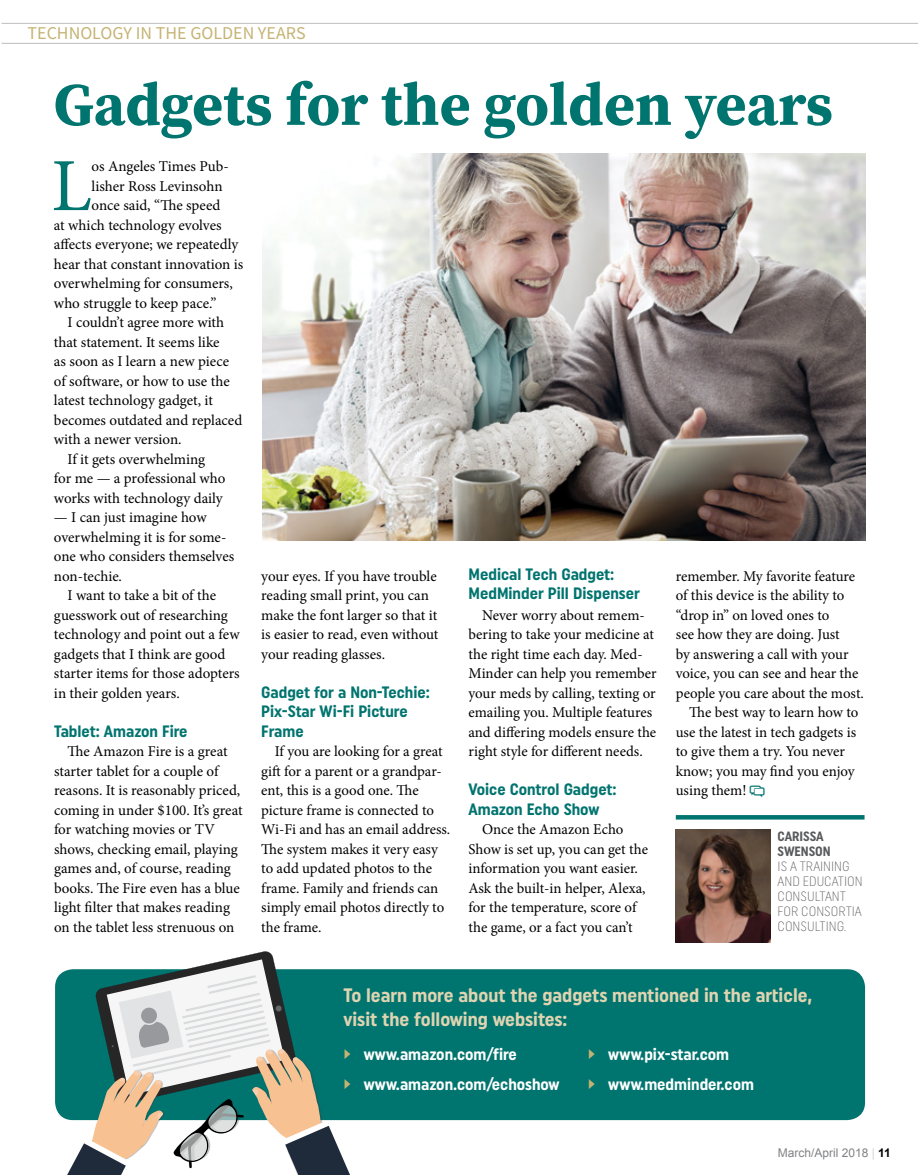
<style>
.page{position:relative;width:918px;height:1175px;background:#fff}
.page>*{position:absolute;margin:0;border:0;box-sizing:border-box;transform-origin:0 0}
.t1{font:75px "Minion Pro";color:#00746f}
.t2{font:700 60px "Source Serif Pro";color:#00746f}
.t3{font:700 19.5px/24px "Uniform Condensed";color:#dfd4b1}
.t4{font:18px "Source Sans Pro";color:#c5b373}
.t5{font:700 16.5px/19.5px "Uniform Condensed";color:#00746f}
.t6{font:700 16.5px/29.2px "Uniform Condensed";color:#fff}
.t7{font:15px/19.5px "Minion Pro";letter-spacing:-.005em;color:#000}
.t8{font:300 13.5px/15px "Uniform Condensed";color:#58595b}
.t9{font:700 13.5px/15px "Uniform Condensed";color:#58595b}
.t10{font:12px "Arial";color:#808285}
.s1{font-family:"Simple Direction Arrows";font-weight:400;color:#c5b373}
.s2{color:#d1d3d4}
.s3{font-weight:700;color:#000}
</style>
<div class="page">
<div style="left:55px;top:969px;width:810px;height:151px;background:#00746f;border-radius:18px"></div>
<hr style="left:2px;top:43px;width:916px;height:1px;background:#bcbec0">
<hr style="left:2px;top:23px;width:916px;height:1px;background:#bcbec0">
<img style="left:676px;top:829px;width:94px;height:113px">
<svg style="left:676px;top:815px;width:189px;height:4px"></svg>
<img style="left:263px;top:153px;width:602px;height:388px">
<svg style="left:55px;top:951px;width:310px;height:223px"></svg>
<p class="t4" style="left:28px;top:22px;width:280px">TECHNOLOGY IN THE GOLDEN YEARS</p>
<h2 class="t2" style="left:53px;top:63px;width:781px">Gadgets for the golden years</h2>
<h1 class="t1" style="left:51px;top:136px;width:42px">L</h1>
<p class="t7" style="left:92px;top:157px;width:139px">os Angeles Times Pub-</p>
<p class="t7" style="left:92px;top:176px;width:133px">lisher Ross Levinsohn</p>
<p class="t7" style="left:92px;top:196px;width:130px">once said, “The speed</p>
<p class="t7" style="left:54px;top:215px;width:169px">at which technology evolves</p>
<p class="t7" style="left:54px;top:235px;width:186px">affects everyone; we repeatedly</p>
<p class="t7" style="left:54px;top:254px;width:191px">hear that constant innovation is</p>
<p class="t7" style="left:54px;top:274px;width:180px">overwhelming for consumers,</p>
<p class="t7" style="left:54px;top:293px;width:164px">who struggle to keep pace.”</p>
<p class="t7" style="left:67px;top:313px;width:158px">I couldn’t agree more with</p>
<p class="t7" style="left:54px;top:332px;width:167px">that statement. It seems like</p>
<p class="t7" style="left:54px;top:352px;width:177px">as soon as I learn a new piece</p>
<p class="t7" style="left:54px;top:371px;width:177px">of software, or how to use the</p>
<p class="t7" style="left:54px;top:391px;width:161px">latest technology gadget, it</p>
<p class="t7" style="left:54px;top:410px;width:190px">becomes outdated and replaced</p>
<p class="t7" style="left:54px;top:430px;width:129px">with a newer version.</p>
<p class="t7" style="left:67px;top:449px;width:139px">If it gets overwhelming</p>
<p class="t7" style="left:54px;top:469px;width:173px">for me — a professional who</p>
<p class="t7" style="left:54px;top:488px;width:170px">works with technology daily</p>
<p class="t7" style="left:54px;top:508px;width:182px">— I can just imagine how overwhelming it is for some&shy;one who considers themselves non-techie.</p>
<p class="t7" style="left:54px;top:586px;width:187px;text-indent:14px">I want to take a bit of the guesswork out of researching technology and point out a few gadgets that I think are good starter items for those adopters in their golden years.</p>
<p class="t5" style="left:54px;top:721px;width:135px">Tablet: Amazon Fire</p>
<p class="t7" style="left:54px;top:742px;width:190px;text-indent:14px">The Amazon Fire is a great starter tablet for a couple of reasons. It is reasonably priced, coming in under $100. It’s great for watching movies or TV shows, checking email, playing games and, of course, reading books. The Fire even has a blue light filter that makes reading on the tablet less strenuous on</p>
<p class="t7" style="left:261px;top:566px;width:179px">your eyes. If you have trouble reading small print, you can make the font larger so that it is easier to read, even without your reading glasses.</p>
<p class="t5" style="left:261px;top:682px;width:170px">Gadget for a Non-Techie:<br>Pix-Star Wi-Fi Picture<br>Frame</p>
<p class="t7" style="left:261px;top:742px;width:191px;text-indent:14px">If you are looking for a great gift for a parent or a grandpar&shy;ent, this is a good one. The picture frame is connected to<br>Wi-Fi and has an email address.<br>The system makes it very easy to add updated photos to the frame. Family and friends can simply email photos directly to the frame.</p>
<p class="t5" style="left:469px;top:564px;width:173px">Medical Tech Gadget:<br>MedMinder Pill Dispenser</p>
<p class="t7" style="left:469px;top:605px;width:190px;text-indent:14px">Never worry about remem&shy;bering to take your medicine at the right time each day. Med-<br>Minder can help you remember your meds by calling, texting or emailing you. Multiple features and differing models ensure the right style for different needs.</p>
<p class="t5" style="left:469px;top:779px;width:150px">Voice Control Gadget:<br>Amazon Echo Show</p>
<p class="t7" style="left:469px;top:820px;width:181px;text-indent:13px">Once the Amazon Echo<br>Show is set up, you can get the information you want easier.<br>Ask the built-in helper, Alexa, for the temperature, score of the game, or a fact you can’t</p>
<p class="t7" style="left:676px;top:566px;width:181px">remember. My favorite feature</p>
<p class="t7" style="left:676px;top:586px;width:170px">of this device is the ability to</p>
<p class="t7" style="left:676px;top:605px;width:155px">“drop in” on loved ones to</p>
<p class="t7" style="left:676px;top:625px;width:166px">see how they are doing. Just</p>
<p class="t7" style="left:676px;top:644px;width:174px">by answering a call with your</p>
<p class="t7" style="left:676px;top:664px;width:184px">voice, you can see and hear the</p>
<p class="t7" style="left:676px;top:683px;width:190px">people you care about the most.</p>
<p class="t7" style="left:689px;top:703px;width:171px">The best way to learn how to</p>
<p class="t7" style="left:676px;top:722px;width:182px">use the latest in tech gadgets is</p>
<p class="t7" style="left:676px;top:742px;width:171px">to give them a try. You never</p>
<p class="t7" style="left:676px;top:761px;width:180px">know; you may find you enjoy</p>
<p class="t7" style="left:676px;top:781px;width:72px">using them!</p>
<p class="t9" style="left:778px;top:828px;width:55px">CARISSA<br>SWENSON</p>
<p class="t8" style="left:778px;top:858px;width:87px">IS A TRAINING<br>AND EDUCATION<br>CONSULTANT<br>FOR CONSORTIA<br>CONSULTING.</p>
<h3 class="t3" style="left:343px;top:982px;width:470px">To learn more about the gadgets mentioned in the article, visit the following websites:</h3>
<p class="t6" style="left:343px;top:1039px;width:218px"><span class="s1">g</span> www.amazon.com/fire<br><span class="s1">g</span> www.amazon.com/echoshow</p>
<p class="t6" style="left:588px;top:1039px;width:168px"><span class="s1">g</span> www.pix-star.com<br><span class="s1">g</span> www.medminder.com</p>
<p class="t10" style="left:778px;top:1144px;width:115px">March/April 2018 <span class="s2">|</span> <span class="s3">11</span></p>
</div>
